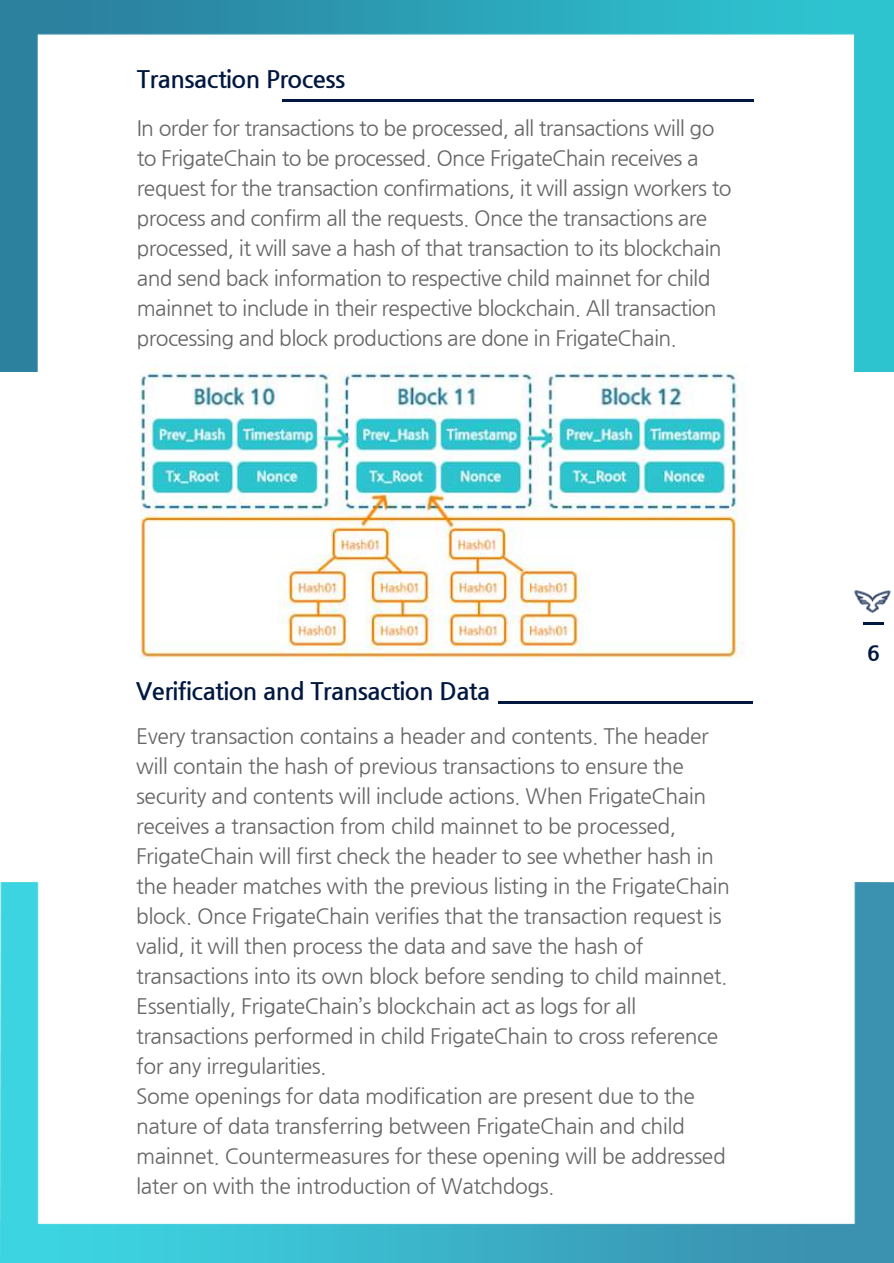
<style>
.page{position:relative;width:894px;height:1263px;background:#fff}
.page>*{position:absolute;margin:0;border:0;box-sizing:border-box;transform-origin:0 0}
.t1{font:700 24px "Nanum Gothic";letter-spacing:-.02em;color:#00173f}
.t2{font:21px/30px "Nanum Gothic";letter-spacing:-.02em;color:#666}
.t3{font:800 21px "Nanum Gothic";color:#00173f}
</style>
<div class="page">
<img style="left:0;top:0;width:893px;height:372px">
<img style="left:0;top:882px;width:893px;height:381px">
<hr style="left:282px;top:100px;width:471px;height:2px;background:#00173f">
<hr style="left:498px;top:701px;width:254px;height:2px;background:#00173f">
<img style="left:123px;top:364px;width:630px;height:295px">
<img style="left:854px;top:590px;width:37px;height:23px">
<hr style="left:862px;top:623px;width:20px;height:2px;background:#00173f">
<p class="t1" style="left:137px;top:68px;width:210px">Transaction Process</p>
<p class="t2" style="left:137px;top:113px;width:596px">In order for transactions to be processed, all transactions will go to FrigateChain to be processed. Once FrigateChain receives a request for the transaction confirmations, it will assign workers to process and confirm all the requests. Once the transactions are processed, it will save a hash of that transaction to its blockchain and send back information to respective child mainnet for child mainnet to include in their respective blockchain. All transaction processing and block productions are done in FrigateChain.</p>
<p class="t1" style="left:136px;top:679px;width:355px">Verification and Transaction Data</p>
<p class="t2" style="left:136px;top:721px;width:595px">Every transaction contains a header and contents. The header will contain the hash of previous transactions to ensure the security and contents will include actions. When FrigateChain receives a transaction from child mainnet to be processed, FrigateChain will first check the header to see whether hash in the header matches with the previous listing in the FrigateChain block. Once FrigateChain verifies that the transaction request is valid, it will then process the data and save the hash of transactions into its own block before sending to child mainnet.<br>Essentially, FrigateChain’s blockchain act as logs for all transactions performed in child FrigateChain to cross reference for any irregularities.<br>Some openings for data modification are present due to the nature of data transferring between FrigateChain and child mainnet. Countermeasures for these opening will be addressed later on with the introduction of Watchdogs.</p>
<p class="t3" style="left:866px;top:642px;width:14px">6</p>
</div>
